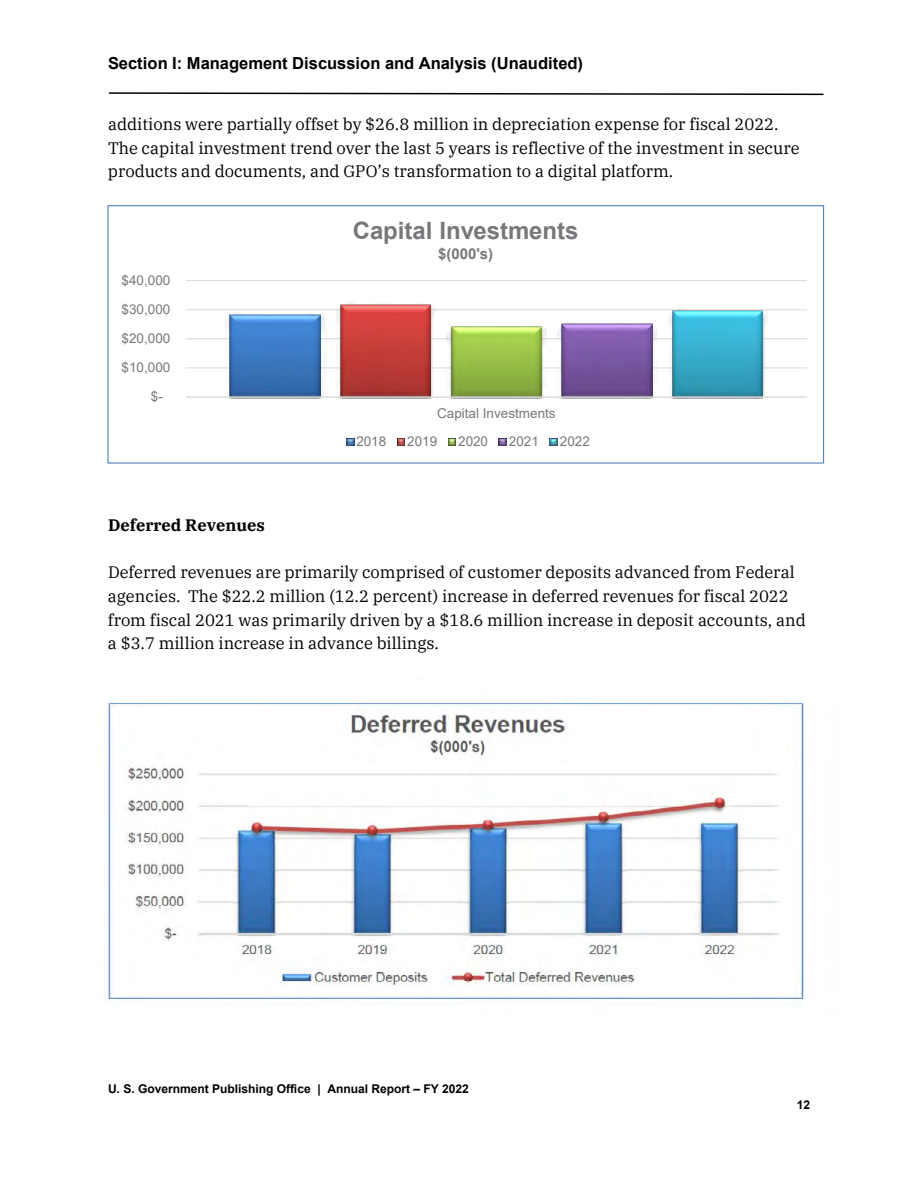
<style>
.page{position:relative;width:918px;height:1188px;background:#fff}
.page>*{position:absolute;margin:0;border:0;box-sizing:border-box;transform-origin:0 0}
.t1{font:24px "Arial Bold MT3";color:#77787b}
.t2{font:16.5px/23.7px "IBM Plex Serif";color:#000}
.t3{font:16.5px "Arial Bold MT3";color:#000}
.t4{font:700 16.5px "IBM Plex Serif";color:#000}
.t5{font:15px "Arial Bold MT3";color:#77787b}
.t6{font:13.5px "Arial MT3";letter-spacing:.005em;color:#77787b}
.t7{font:12px "Arial Bold MT3";letter-spacing:-.005em;color:#000}
</style>
<div class="page">
<svg style="left:109px;top:92px;width:715px;height:4px"></svg>
<hr style="left:186px;top:367px;width:621px;height:1px;background:#dcddde">
<hr style="left:186px;top:338px;width:621px;height:1px;background:#dcddde">
<hr style="left:186px;top:309px;width:621px;height:1px;background:#dcddde">
<hr style="left:186px;top:280px;width:621px;height:1px;background:#dcddde">
<img style="left:225px;top:312px;width:100px;height:84px">
<img style="left:336px;top:302px;width:99px;height:94px">
<img style="left:447px;top:326px;width:99px;height:70px">
<img style="left:557px;top:323px;width:100px;height:73px">
<img style="left:668px;top:308px;width:100px;height:88px">
<img style="left:230px;top:314px;width:90px;height:82px">
<img style="left:341px;top:304px;width:90px;height:92px">
<img style="left:451px;top:326px;width:90px;height:70px">
<img style="left:562px;top:324px;width:90px;height:72px">
<img style="left:673px;top:310px;width:90px;height:86px">
<hr style="left:186px;top:396px;width:621px;height:2px;background:#dcddde">
<svg style="left:346px;top:438px;width:8px;height:8px"></svg>
<svg style="left:397px;top:438px;width:8px;height:8px"></svg>
<svg style="left:448px;top:438px;width:8px;height:8px"></svg>
<svg style="left:499px;top:438px;width:8px;height:8px"></svg>
<svg style="left:550px;top:438px;width:7px;height:8px"></svg>
<img style="left:106px;top:700px;width:699px;height:303px">
<p class="t3" style="left:108px;top:52px;width:476px">Section I: Management Discussion and Analysis (Unaudited)</p>
<p class="t2" style="left:108px;top:111px;width:693px">additions were partially offset by $26.8 million in depreciation expense for fiscal 2022.<br>The capital investment trend over the last 5 years is reflective of the investment in secure products and documents, and GPO’s transformation to a digital platform.</p>
<p class="t6" style="left:122px;top:271px;width:50px">$40,000</p>
<p class="t6" style="left:122px;top:300px;width:50px">$30,000</p>
<p class="t6" style="left:122px;top:329px;width:50px">$20,000</p>
<p class="t6" style="left:122px;top:358px;width:50px">$10,000</p>
<p class="t6" style="left:151px;top:387px;width:14px">$-</p>
<h1 class="t1" style="left:353px;top:214px;width:227px">Capital Investments</h1>
<p class="t5" style="left:438px;top:243px;width:57px">$(000's)</p>
<p class="t6" style="left:437px;top:403px;width:120px">Capital Investments</p>
<p class="t6" style="left:356px;top:432px;width:32px">2018</p>
<p class="t6" style="left:407px;top:432px;width:32px">2019</p>
<p class="t6" style="left:458px;top:432px;width:32px">2020</p>
<p class="t6" style="left:509px;top:432px;width:32px">2021</p>
<p class="t6" style="left:560px;top:432px;width:32px">2022</p>
<p class="t4" style="left:108px;top:512px;width:158px">Deferred Revenues</p>
<p class="t2" style="left:108px;top:559px;width:699px">Deferred revenues are primarily comprised of customer deposits advanced from Federal agencies. The $22.2 million (12.2 percent) increase in deferred revenues for fiscal 2022 from fiscal 2021 was primarily driven by a $18.6 million increase in deposit accounts, and a $3.7 million increase in advance billings.</p>
<p class="t7" style="left:108px;top:1080px;width:362px">U. S. Government Publishing Office | Annual Report – FY 2022</p>
<p class="t7" style="left:797px;top:1096px;width:15px">12</p>
</div>
